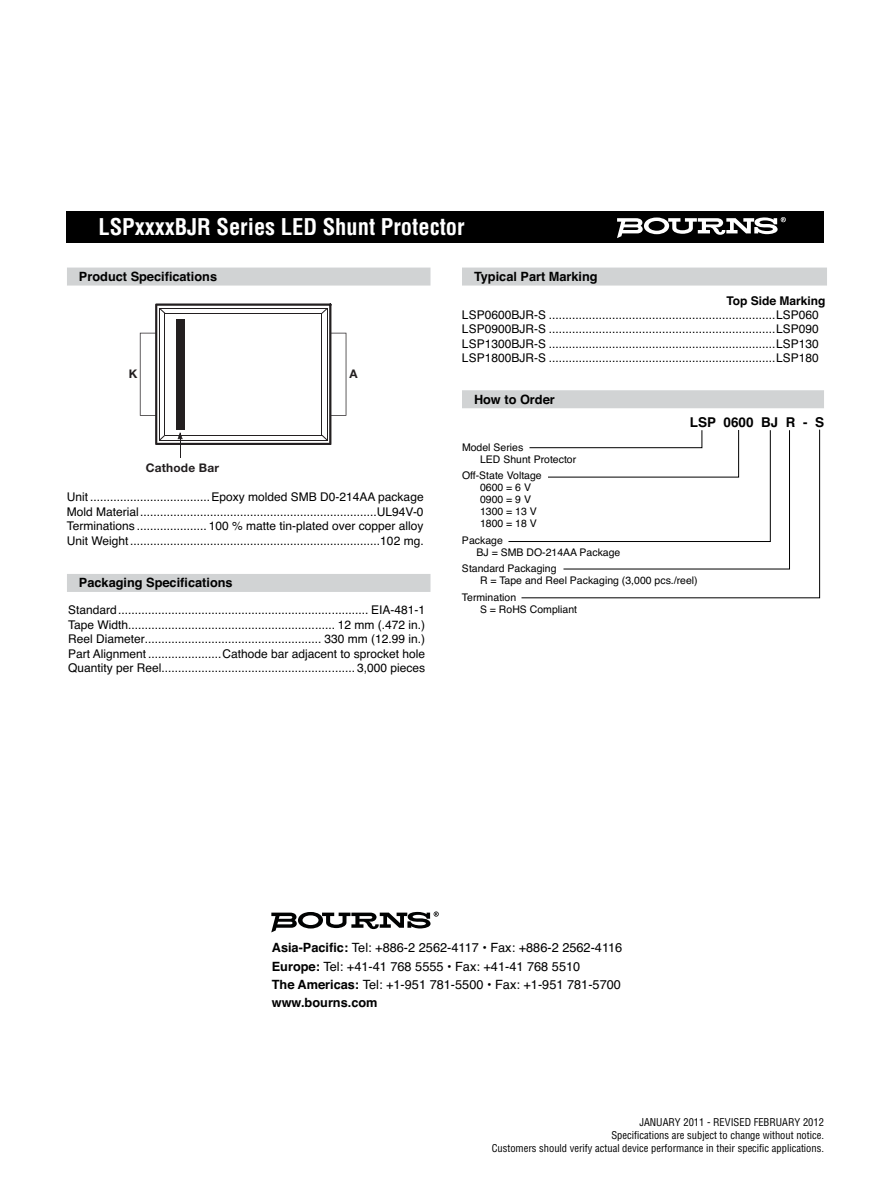
<style>
.page{position:relative;width:891px;height:1188px;background:#fff}
.page>*{position:absolute;margin:0;border:0;box-sizing:border-box;transform-origin:0 0}
.t1{font:700 condensed 22.5px "Helvetica";color:#fff}
.t2{font:700 13.5px "Helvetica";color:#000}
.t3{font:12.75px/18.3px "Helvetica";color:#000}
.t4{font:700 12.75px "Helvetica";color:#000}
.t5{font:12px/14.4px "Helvetica";color:#000;text-align:justify}
.t6{font:700 12px "Helvetica";color:#000}
.t7{font:700 11.85px "Helvetica Neue";letter-spacing:.015em;color:#231f20}
.t8{font:10.5px/12px "Helvetica";color:#000}
.t9{font:condensed 10.5px/12.8px "Helvetica";color:#000;text-align:right}
.s1{font-weight:700}
</style>
<div class="page">
<div style="left:67px;top:212px;width:757px;height:31px;background:#000"></div>
<div style="left:67px;top:268px;width:363px;height:18px;background:#d1d3d4"></div>
<div style="left:462px;top:390px;width:362px;height:18px;background:#d1d3d4"></div>
<div style="left:462px;top:268px;width:365px;height:18px;background:#d1d3d4"></div>
<svg style="left:617px;top:217px;width:169px;height:21px"></svg>
<div style="left:67px;top:574px;width:363px;height:18px;background:#d1d3d4"></div>
<svg style="left:521px;top:429px;width:299px;height:170px"></svg>
<svg style="left:140px;top:304px;width:206px;height:154px"></svg>
<hr style="left:165px;top:313px;width:157px;height:1px;background:#231f20">
<hr style="left:159px;top:308px;width:168px;height:1px;background:#231f20">
<hr style="left:165px;top:313px;width:1px;height:122px;background:#231f20">
<hr style="left:165px;top:435px;width:157px;height:1px;background:#231f20">
<hr style="left:322px;top:313px;width:1px;height:122px;background:#231f20">
<hr style="left:327px;top:308px;width:1px;height:132px;background:#231f20">
<hr style="left:159px;top:440px;width:168px;height:1px;background:#231f20">
<hr style="left:159px;top:308px;width:1px;height:132px;background:#231f20">
<div style="left:176px;top:319px;width:9px;height:111px;background:#231f20"></div>
<svg style="left:271px;top:911px;width:168px;height:21px"></svg>
<h1 class="t1" style="left:98px;top:218px;width:368px">LSPxxxxBJR Series LED Shunt Protector</h1>
<p class="t4" style="left:79px;top:272px;width:140px">Product Specifications</p>
<p class="t4" style="left:474px;top:272px;width:125px">Typical Part Marking</p>
<p class="t7" style="left:129px;top:369px;width:10px">K</p>
<p class="t7" style="left:350px;top:369px;width:10px">A</p>
<p class="t7" style="left:146px;top:464px;width:75px">Cathode Bar</p>
<p class="t5" style="left:67px;top:491px;width:358px">Unit ....................................Epoxy molded SMB D0-214AA package Mold Material .......................................................................UL94V-0<br>Terminations ..................... 100 % matte tin-plated over copper alloy Unit Weight ...........................................................................102 mg.</p>
<p class="t4" style="left:79px;top:578px;width:155px">Packaging Specifications</p>
<p class="t5" style="left:68px;top:604px;width:359px">Standard ........................................................................... EIA-481-1<br>Tape Width.............................................................. 12 mm (.472 in.)<br>Reel Diameter..................................................... 330 mm (12.99 in.)<br>Part Alignment ......................Cathode bar adjacent to sprocket hole Quantity per Reel.......................................................... 3,000 pieces</p>
<p class="t6" style="left:726px;top:296px;width:101px">Top Side Marking</p>
<p class="t5" style="left:462px;top:309px;width:358px">LSP0600BJR-S ....................................................................LSP060<br>LSP0900BJR-S ....................................................................LSP090<br>LSP1300BJR-S ....................................................................LSP130<br>LSP1800BJR-S ....................................................................LSP180</p>
<p class="t4" style="left:474px;top:395px;width:82px">How to Order</p>
<p class="t2" style="left:690px;top:417px;width:136px">LSP 0600 BJ R - S</p>
<p class="t8" style="left:480px;top:442px;width:98px;text-indent:-18px">Model Series<br>LED Shunt Protector</p>
<p class="t8" style="left:480px;top:471px;width:63px;text-indent:-18px">Off-State Voltage<br>0600 = 6 V<br>0900 = 9 V<br>1300 = 13 V<br>1800 = 18 V</p>
<p class="t8" style="left:477px;top:535px;width:145px;text-indent:-15px">Package<br>BJ = SMB DO-214AA Package</p>
<p class="t8" style="left:480px;top:564px;width:219px;text-indent:-18px">Standard Packaging<br>R = Tape and Reel Packaging (3,000 pcs./reel)</p>
<p class="t8" style="left:480px;top:592px;width:99px;text-indent:-18px">Termination<br>S = RoHS Compliant</p>
<p class="t3" style="left:272px;top:940px;width:352px"><span class="s1">Asia-Pacific:</span> Tel: +886-2 2562-4117 • Fax: +886-2 2562-4116<br><span class="s1">Europe:</span> Tel: +41-41 768 5555 • Fax: +41-41 768 5510<br><span class="s1">The Americas:</span> Tel: +1-951 781-5500 • Fax: +1-951 781-5700 <span class="s1">www.bourns.com</span></p>
<p class="t9" style="left:492px;top:1117px;width:334px">JANUARY 2011 - REVISED FEBRUARY 2012<br>Specifications are subject to change without notice.<br>Customers should verify actual device performance in their specific applications.</p>
</div>
